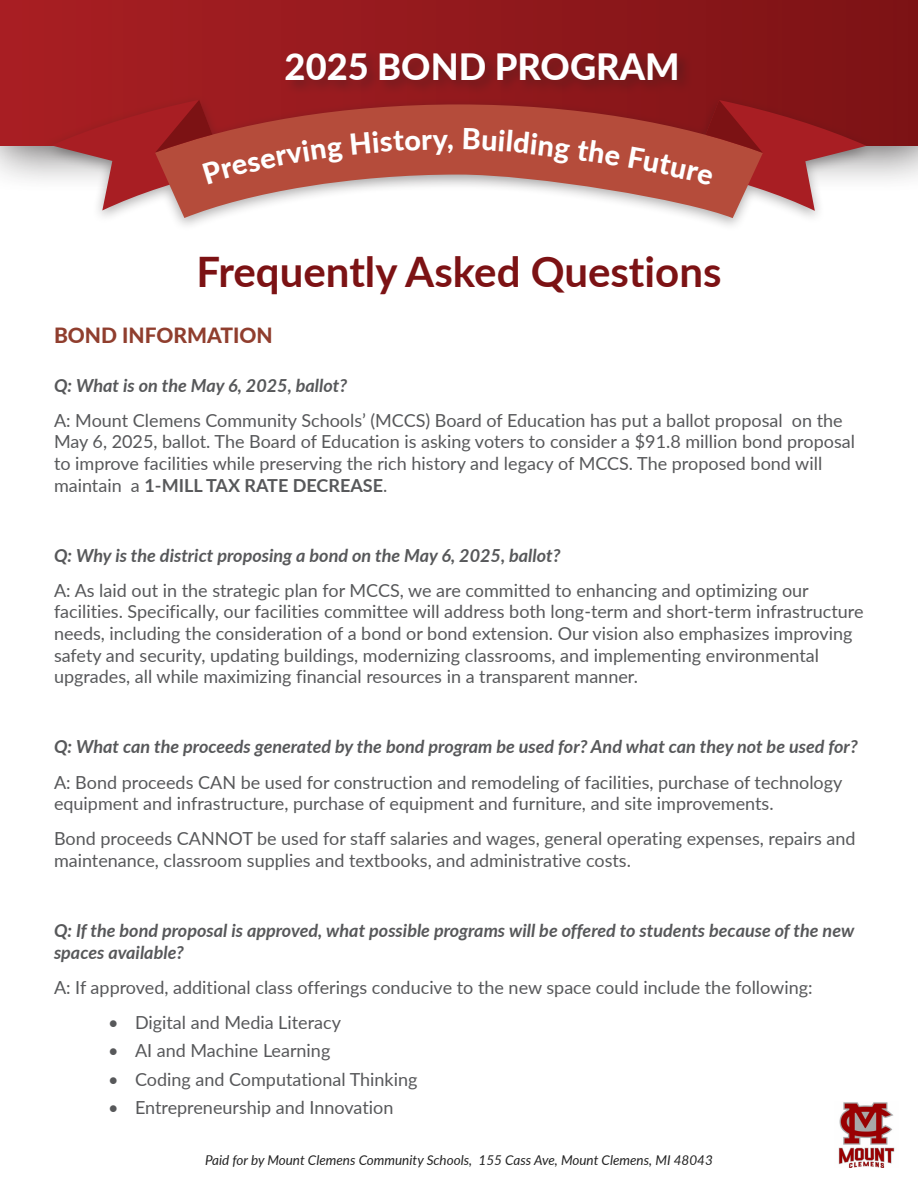
<style>
.page{position:relative;width:918px;height:1188px;background:#fff}
.page>*{position:absolute;margin:0;border:0;box-sizing:border-box;transform-origin:0 0}
.t1{font:700 42px "Lato";color:#7c1214}
.t2{font:800 36.15px "Lato";color:#fff}
.t3{font:800 28.8px "Lato";color:#fff}
.t4{font:800 21px "Lato";color:#903e2e}
.t5{font:18px/21.6px "Lato";color:#57585a}
.t6{font:italic 700 18px/21.6px "Lato";color:#57585a}
.t7{font:italic 13.5px "Lato";color:#232323}
.s1{font-weight:700}
</style>
<div class="page">
<div style="left:0;top:0;width:918px;height:193px;background:#231f20;opacity:.75"></div>
<div style="left:0;top:0;width:918px;height:146px;background:linear-gradient(to right,#a91f24,#7c1315)"></div>
<div style="left:283px;top:49px;width:410px;height:46px;background:#231f20;opacity:.35"></div>
<div style="left:42px;top:93px;width:833px;height:139px;background:#231f20;opacity:.35"></div>
<svg style="left:155px;top:104px;width:608px;height:114px;fill:#b54c3b"></svg>
<img style="left:838px;top:1102px;width:57px;height:66px">
<svg style="left:51px;top:100px;width:293px;height:110px;background:#b65753"></svg>
<div style="left:351px;top:131px;width:97px;height:24px;background:#b54c3b"></div>
<div style="left:464px;top:128px;width:106px;height:36px;background:#b54c3b"></div>
<svg style="left:576px;top:140px;width:44px;height:26px"></svg>
<svg style="left:628px;top:100px;width:239px;height:111px;background:#ae514d"></svg>
<h2 class="t2" style="left:285px;top:40px;width:396px">2025 BOND PROGRAM</h2>
<h3 class="t3" style="left:447px;top:117px;width:9px">,</h3>
<p class="t1" style="left:196px;top:240px;width:527px">Frequently Asked Questions</p>
<p class="t4" style="left:54px;top:320px;width:220px">BOND INFORMATION</p>
<p class="t6" style="left:54px;top:374px;width:295px">Q: What is on the May 6, 2025, ballot?</p>
<p class="t5" style="left:54px;top:409px;width:803px">A: Mount Clemens Community Schools’ (MCCS) Board of Education has put a ballot proposal on the May 6, 2025, ballot. The Board of Education is asking voters to consider a $91.8 million bond proposal to improve facilities while preserving the rich history and legacy of MCCS. The proposed bond will maintain a <span class="s1">1-MILL TAX RATE DECREASE</span>.</p>
<p class="t6" style="left:54px;top:544px;width:508px">Q: Why is the district proposing a bond on the May 6, 2025, ballot?</p>
<p class="t5" style="left:54px;top:579px;width:811px">A: As laid out in the strategic plan for MCCS, we are committed to enhancing and optimizing our facilities. Specifically, our facilities committee will address both long-term and short-term infrastructure needs, including the consideration of a bond or bond extension. Our vision also emphasizes improving safety and security, updating buildings, modernizing classrooms, and implementing environmental upgrades, all while maximizing financial resources in a transparent manner.</p>
<p class="t6" style="left:54px;top:735px;width:805px">Q: What can the proceeds generated by the bond program be used for? And what can they not be used for?</p>
<p class="t5" style="left:54px;top:770px;width:790px">A: Bond proceeds CAN be used for construction and remodeling of facilities, purchase of technology equipment and infrastructure, purchase of equipment and furniture, and site improvements.</p>
<p class="t5" style="left:54px;top:827px;width:803px">Bond proceeds CANNOT be used for staff salaries and wages, general operating expenses, repairs and maintenance, classroom supplies and textbooks, and administrative costs.</p>
<p class="t6" style="left:54px;top:919px;width:802px">Q: If the bond proposal is approved, what possible programs will be offered to students because of the new spaces available?</p>
<p class="t5" style="left:54px;top:976px;width:760px">A: If approved, additional class offerings conducive to the new space could include the following:</p>
<p class="t5" style="left:108px;top:1011px;width:235px">• Digital and Media Literacy</p>
<p class="t5" style="left:108px;top:1039px;width:224px">• AI and Machine Learning</p>
<p class="t5" style="left:108px;top:1067px;width:311px">• Coding and Computational Thinking</p>
<p class="t5" style="left:108px;top:1096px;width:287px">• Entrepreneurship and Innovation</p>
<p class="t7" style="left:205px;top:1150px;width:509px">Paid for by Mount Clemens Community Schools, 155 Cass Ave, Mount Clemens, MI 48043</p>
</div>
